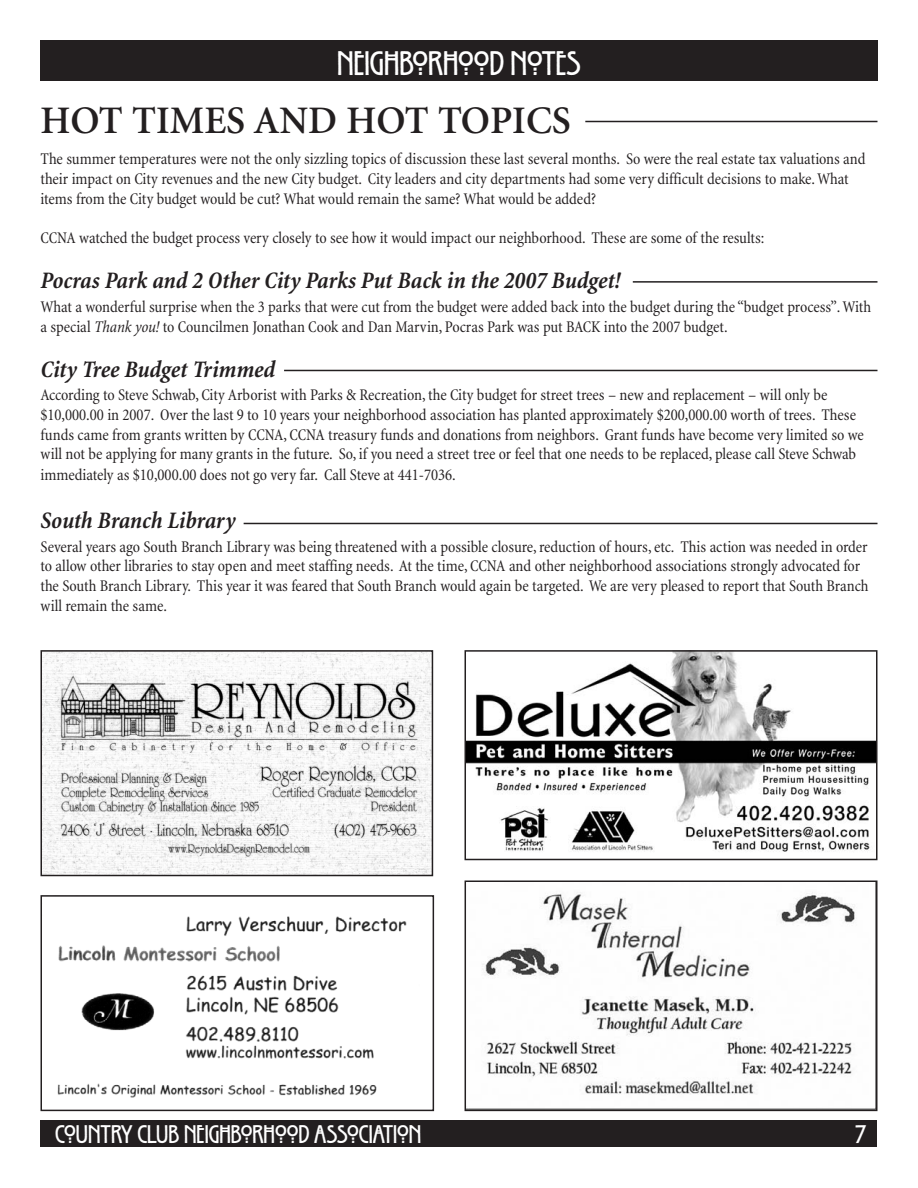
<style>
.page{position:relative;width:918px;height:1188px;background:#fff}
.page>*{position:absolute;margin:0;border:0;box-sizing:border-box;transform-origin:0 0}
.t1{font:600 39px "Minion";color:#231f20}
.t2{font:36px "Willow Plain";color:#fff}
.t3{font:27px "Willow Plain";color:#fff}
.t4{font:italic 700 condensed 24px "Minion";letter-spacing:-.005em;color:#231f20}
.t5{font:condensed 16.5px/19.8px "Minion";color:#231f20}
.s1{font-style:italic}
</style>
<div class="page">
<div style="left:40px;top:1120px;width:838px;height:28px;background:#231f20"></div>
<img style="left:482px;top:892px;width:373px;height:202px">
<div style="left:465px;top:880px;width:413px;height:231px;border:2px solid #231f20"></div>
<img style="left:468px;top:653px;width:407px;height:199px">
<div style="left:465px;top:650px;width:413px;height:210px;border:2px solid #231f20"></div>
<div style="left:40px;top:40px;width:838px;height:41px;background:#231f20"></div>
<hr style="left:585px;top:121px;width:293px;height:1px;background:#231f20">
<hr style="left:284px;top:370px;width:594px;height:1px;background:#231f20">
<hr style="left:633px;top:281px;width:245px;height:2px;background:#231f20">
<hr style="left:244px;top:523px;width:634px;height:1px;background:#231f20">
<img style="left:43px;top:653px;width:387px;height:220px">
<div style="left:40px;top:650px;width:393px;height:226px;border:2px solid #231f20"></div>
<img style="left:57px;top:916px;width:350px;height:182px">
<div style="left:40px;top:895px;width:394px;height:216px;border:2px solid #231f20"></div>
<h2 class="t2" style="left:337px;top:42px;width:245px">NEIGHBORHOOD NOTES</h2>
<h1 class="t1" style="left:40px;top:106px;width:532px">HOT TIMES AND HOT TOPICS</h1>
<p class="t5" style="left:40px;top:151px;width:827px">The summer temperatures were not the only sizzling topics of discussion these last several months. So were the real estate tax valuations and their impact on City revenues and the new City budget. City leaders and city departments had some very difficult decisions to make. What items from the City budget would be cut? What would remain the same? What would be added?</p>
<p class="t5" style="left:40px;top:230px;width:726px">CCNA watched the budget process very closely to see how it would impact our neighborhood. These are some of the results:</p>
<h3 class="t4" style="left:40px;top:271px;width:581px">Pocras Park and 2 Other City Parks Put Back in the 2007 Budget!</h3>
<p class="t5" style="left:40px;top:298px;width:832px">What a wonderful surprise when the 3 parks that were cut from the budget were added back into the budget during the “budget process”. With a special <span class="s1">Thank you!</span> to Councilmen Jonathan Cook and Dan Marvin, Pocras Park was put BACK into the 2007 budget.</p>
<h3 class="t4" style="left:40px;top:360px;width:236px">City Tree Budget Trimmed</h3>
<p class="t5" style="left:40px;top:386px;width:825px">According to Steve Schwab, City Arborist with Parks &amp; Recreation, the City budget for street trees – new and replacement – will only be $10,000.00 in 2007. Over the last 9 to 10 years your neighborhood association has planted approximately $200,000.00 worth of trees. These funds came from grants written by CCNA, CCNA treasury funds and donations from neighbors. Grant funds have become very limited so we will not be applying for many grants in the future. So, if you need a street tree or feel that one needs to be replaced, please call Steve Schwab immediately as $10,000.00 does not go very far. Call Steve at 441-7036.</p>
<h3 class="t4" style="left:40px;top:511px;width:197px">South Branch Library</h3>
<p class="t5" style="left:40px;top:538px;width:829px">Several years ago South Branch Library was being threatened with a possible closure, reduction of hours, etc. This action was needed in order to allow other libraries to stay open and meet staffing needs. At the time, CCNA and other neighborhood associations strongly advocated for the South Branch Library. This year it was feared that South Branch would again be targeted. We are very pleased to report that South Branch will remain the same.</p>
<h3 class="t3" style="left:55px;top:1118px;width:368px">COUNTRY CLUB NEIGHBORHOOD ASSOCIATION</h3>
<h3 class="t3" style="left:855px;top:1118px;width:12px">7</h3>
</div>
